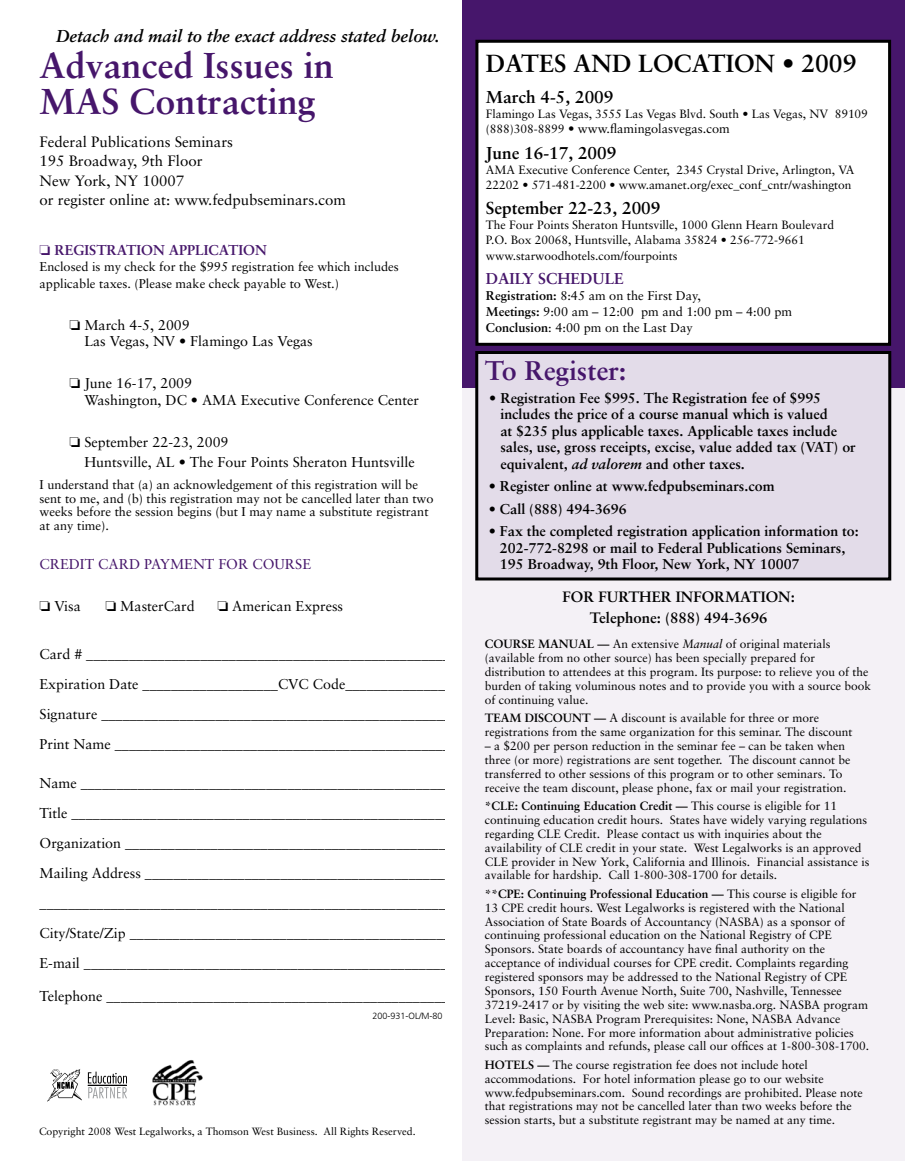
<style>
.page{position:relative;width:905px;height:1161px;background:#fff}
.page>*{position:absolute;margin:0;border:0;box-sizing:border-box;transform-origin:0 0}
.t1{font:700 36px/36px "Sabon";color:#46166b}
.t2{font:700 27px "Sabon";color:#46166b}
.t3{font:700 24.75px "Sabon";color:#000}
.t4{font:700 17.25px "Sabon";color:#000}
.t5{font:italic 700 17.25px "Sabon";color:#000}
.t6{font:700 15.75px "Sabon";color:#46166b}
.t7{font:15px/19.5px "Sabon";color:#000}
.t8{font:700 15px/21px "Sabon";color:#000;text-align:center}
.t9{font:14.25px/30px "Sabon";color:#000}
.t10{font:700 14.25px/16.5px "Sabon";color:#000}
.t11{font:14.25px "Sabon";color:#46166b}
.t12{font:700 14.25px "Sabon";color:#46166b}
.t13{font:12.75px/13.5px "Sabon";color:#000}
.t14{font:12px/13.8px "Sabon";color:#000}
.t15{font:10.5px "Sabon";color:#000}
.t16{font:300 9px "Frutiger";color:#000}
.s1{font-size:12px}
.s2{font-weight:700}
.s3{font-weight:400}
.s4{font-style:italic}
</style>
<div class="page">
<div style="left:462px;top:369px;width:442px;height:792px;background:#f4f1f6"></div>
<div style="left:462px;top:0;width:442px;height:388px;background:#46166b"></div>
<div style="left:477px;top:41px;width:412px;height:303px;background:#fff"></div>
<div style="left:475px;top:40px;width:416px;height:306px;border:3px solid #000"></div>
<div style="left:477px;top:352px;width:412px;height:227px;background:#e3dce9"></div>
<div style="left:475px;top:351px;width:416px;height:229px;border:3px solid #000"></div>
<svg style="left:88px;top:1072px;width:39px;height:26px"></svg>
<svg style="left:47px;top:1069px;width:35px;height:33px"></svg>
<hr style="left:88px;top:1085px;width:39px;height:1px;background:#000">
<img style="left:152px;top:1060px;width:51px;height:46px">
<h3 class="t5" style="left:56px;top:25px;width:385px">Detach and mail to the exact address stated below.</h3>
<h1 class="t1" style="left:40px;top:46px;width:296px">Advanced Issues in<br>MAS Contracting</h1>
<p class="t7" style="left:40px;top:132px;width:308px">Federal Publications Seminars<br>195 Broadway, 9th Floor<br>New York, NY 10007<br>or register online at: www.fedpubseminars.com</p>
<p class="t12" style="left:40px;top:241px;width:229px">□ REGISTRATION APPLICATION</p>
<p class="t13" style="left:40px;top:258px;width:361px;line-height:16.5px">Enclosed is my check for the $995 registration fee which includes applicable taxes. (Please make check payable to West.)</p>
<p class="t9" style="left:84px;top:316px;width:230px;line-height:16.5px;text-indent:-15px">□ March 4-5, 2009<br>Las Vegas, NV • Flamingo Las Vegas</p>
<p class="t9" style="left:84px;top:375px;width:336px;line-height:16.5px;text-indent:-15px">□ June 16-17, 2009<br>Washington, DC • AMA Executive Conference Center</p>
<p class="t9" style="left:84px;top:431px;width:332px;line-height:20.1px;text-indent:-15px">□ September 22-23, 2009<br>Huntsville, AL • The Four Points Sheraton Huntsville</p>
<p class="t13" style="left:40px;top:478px;width:395px">I understand that (a) an acknowledgement of this registration will be sent to me, and (b) this registration may not be cancelled later than two weeks before the session begins (but I may name a substitute registrant at any time).</p>
<p class="t11" style="left:40px;top:556px;width:273px">CREDIT CARD PAYMENT FOR COURSE</p>
<p class="t9" style="left:40px;top:591px;width:43px">□ Visa</p>
<p class="t9" style="left:105px;top:591px;width:91px">□ MasterCard</p>
<p class="t9" style="left:217px;top:591px;width:127px">□ American Express</p>
<p class="t9" style="left:40px;top:639px;width:414px">Card # ___________________________________________________ Expiration Date ___________________CVC Code_______________ Signature _________________________________________________ Print Name _______________________________________________</p>
<p class="t9" style="left:40px;top:768px;width:416px">Name ____________________________________________________ Title _____________________________________________________ Organization ______________________________________________ Mailing Address ___________________________________________ __________________________________________________________ City/State/Zip _____________________________________________ E-mail ____________________________________________________</p>
<p class="t9" style="left:40px;top:981px;width:417px">Telephone _________________________________________________</p>
<p class="t16" style="left:372px;top:1011px;width:72px">200-931-OL/M-80</p>
<p class="t15" style="left:39px;top:1125px;width:378px">Copyright 2008 West Legalworks, a Thomson West Business. All Rights Reserved.</p>
<h3 class="t3" style="left:486px;top:48px;width:372px">DATES AND LOCATION • 2009</h3>
<h3 class="t4" style="left:486px;top:87px;width:129px">March 4-5, 2009</h3>
<p class="t14" style="left:486px;top:107px;width:383px">Flamingo Las Vegas, 3555 Las Vegas Blvd. South • Las Vegas, NV 89109</p>
<p class="t13" style="left:486px;top:122px;width:245px"><span class="s1">(888)308-8899</span> • www.flamingolasvegas.com</p>
<h3 class="t4" style="left:486px;top:142px;width:132px">June 16-17, 2009</h3>
<p class="t14" style="left:486px;top:162px;width:370px;line-height:15px">AMA Executive Conference Center, 2345 Crystal Drive, Arlington, VA<br>22202 • 571-481-2200 • www.amanet.org/exec_conf_cntr/washington</p>
<h3 class="t4" style="left:486px;top:198px;width:176px">September 22-23, 2009</h3>
<p class="t14" style="left:486px;top:218px;width:349px;line-height:15.1px">The Four Points Sheraton Huntsville, 1000 Glenn Hearn Boulevard<br>P.O. Box 20068, Huntsville, Alabama 35824 • 256-772-9661 www.starwoodhotels.com/fourpoints</p>
<h3 class="t6" style="left:486px;top:269px;width:139px">DAILY SCHEDULE</h3>
<p class="t13" style="left:486px;top:288px;width:308px;line-height:15.8px"><span class="s2">Registration:</span> 8:45 am on the First Day,<br><span class="s2">Meetings:</span> 9:00 am – 12:00 pm and 1:00 pm – 4:00 pm<br><span class="s2">Conclusion</span>: 4:00 pm on the Last Day</p>
<h2 class="t2" style="left:485px;top:354px;width:143px">To Register:</h2>
<p class="t10" style="left:500px;top:389px;width:357px;text-indent:-11px"><span class="s3">•</span> Registration Fee $995. The Registration fee of $995 includes the price of a course manual which is valued<br>at $235 plus applicable taxes. Applicable taxes include sales, use, gross receipts, excise, value added tax (VAT) or equivalent, <span class="s4">ad valorem</span> and other taxes.</p>
<p class="t10" style="left:489px;top:478px;width:287px"><span class="s3">•</span> Register online at www.fedpubseminars.com</p>
<p class="t10" style="left:489px;top:500px;width:139px">• Call (888) 494-3696</p>
<p class="t10" style="left:500px;top:523px;width:360px;text-indent:-11px">• Fax the completed registration application information to:<br>202-772-8298 or mail to Federal Publications Seminars,<br>195 Broadway, 9th Floor, New York, NY 10007</p>
<p class="t8" style="left:562px;top:585px;width:234px">FOR FURTHER INFORMATION:<br>Telephone: (888) 494-3696</p>
<p class="t14" style="left:485px;top:637px;width:388px"><span class="s2">COURSE MANUAL —</span> An extensive <span class="s4">Manual</span> of original materials (available from no other source) has been specially prepared for distribution to attendees at this program. Its purpose: to relieve you of the burden of taking voluminous notes and to provide you with a source book of continuing value.</p>
<p class="t14" style="left:485px;top:711px;width:369px"><span class="s2">TEAM DISCOUNT —</span> A discount is available for three or more registrations from the same organization for this seminar. The discount</p>
<p class="t14" style="left:485px;top:739px;width:367px">– a $200 per person reduction in the seminar fee – can be taken when three (or more) registrations are sent together. The discount cannot be transferred to other sessions of this program or to other seminars. To receive the team discount, please phone, fax or mail your registration.</p>
<p class="t14" style="left:485px;top:799px;width:386px"><span class="s2">*CLE: Continuing Education Credit —</span> This course is eligible for 11 continuing education credit hours. States have widely varying regulations regarding CLE Credit. Please contact us with inquiries about the availability of CLE credit in your state. West Legalworks is an approved CLE provider in New York, California and Illinois. Financial assistance is available for hardship. Call 1-800-308-1700 for details.</p>
<p class="t14" style="left:485px;top:887px;width:386px"><span class="s2">**CPE: Continuing Professional Education —</span> This course is eligible for 13 CPE credit hours. West Legalworks is registered with the National Association of State Boards of Accountancy (NASBA) as a sponsor of continuing professional education on the National Registry of CPE Sponsors. State boards of accountancy have final authority on the acceptance of individual courses for CPE credit. Complaints regarding registered sponsors may be addressed to the National Registry of CPE Sponsors, 150 Fourth Avenue North, Suite 700, Nashville, Tennessee 37219-2417 or by visiting the web site: www.nasba.org. NASBA program Level: Basic, NASBA Program Prerequisites: None, NASBA Advance Preparation: None. For more information about administrative policies such as complaints and refunds, please call our offices at 1-800-308-1700.</p>
<p class="t14" style="left:485px;top:1058px;width:379px"><span class="s2">HOTELS —</span> The course registration fee does not include hotel accommodations. For hotel information please go to our website www.fedpubseminars.com. Sound recordings are prohibited. Please note that registrations may not be cancelled later than two weeks before the session starts, but a substitute registrant may be named at any time.</p>
</div>
